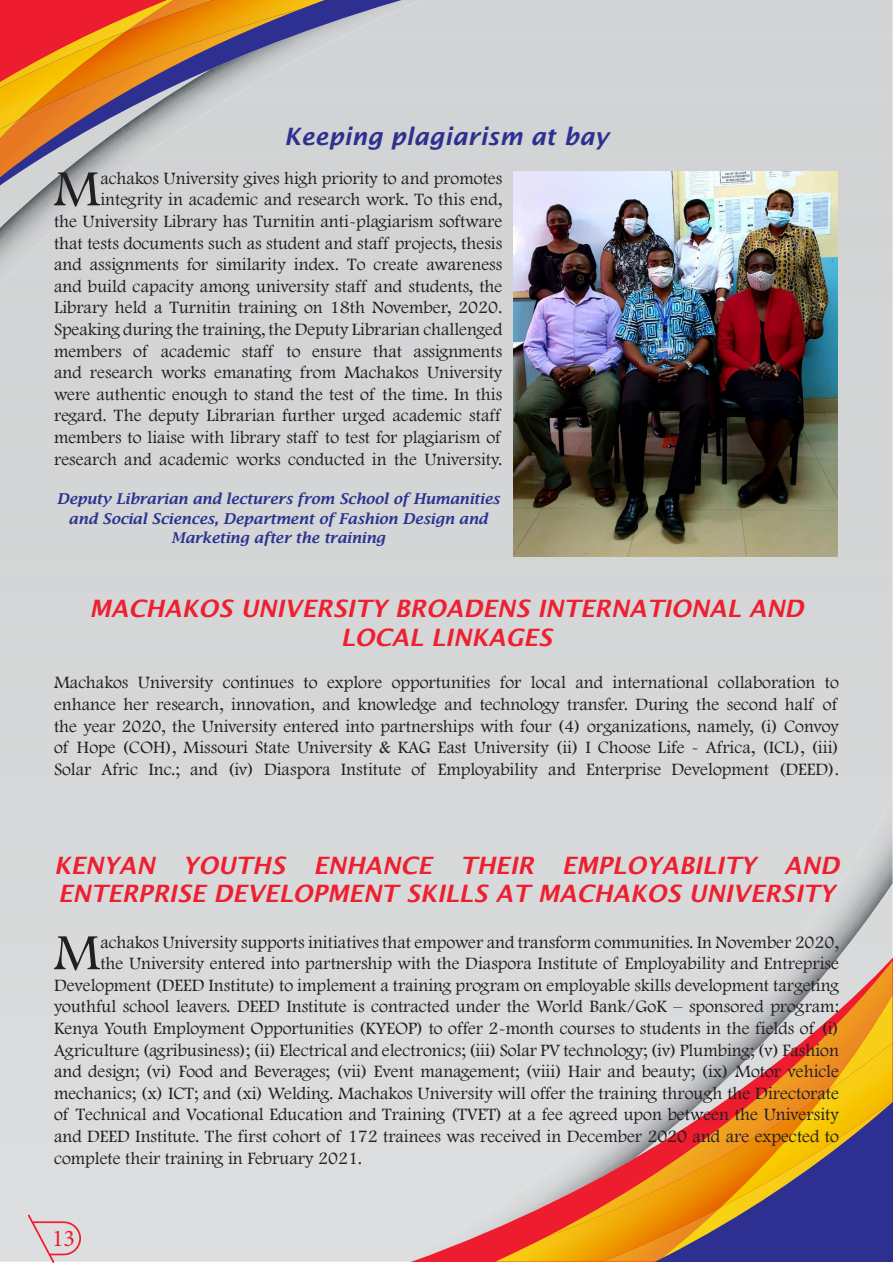
<style>
.page{position:relative;width:893px;height:1263px;background:#fff}
.page>*{position:absolute;margin:0;border:0;box-sizing:border-box;transform-origin:0 0}
.Paragraph_Style_1{font:52.65px "Footlight MT Light";color:#231f20}
.headind1{font:italic 600 24px/28.8px "Lucida Sans";color:#ee1f2f;text-align:center}
.headind1-2{font:italic 600 24px "Lucida Sans";color:#2e3091}
.t1{font:24px "Minion Pro";color:#ee1f2f}
.Paragraph_Style_1-2{font:18px/21.6px "Footlight MT Light";color:#231f20;text-align:right}
.t2{font:italic 600 15px/19.5px "Lucida Bright";color:#2a348f;text-align:center}
</style>
<div class="page">
<div style="left:0;top:269px;width:421px;height:15px;background:#d2d3d5"></div>
<div style="left:0;top:0;width:560px;height:269px;background:#d1d3d4"></div>
<svg style="left:0;top:0;width:355px;height:243px;background:#c7a793"></svg>
<div style="left:402px;top:798px;width:490px;height:95px;background:#d7d8d9"></div>
<div style="left:285px;top:893px;width:607px;height:369px;background:#dadbdc"></div>
<img style="left:475px;top:1238px;width:16px;height:24px">
<svg style="left:491px;top:927px;width:401px;height:335px;background:#c7a791"></svg>
<svg style="left:28px;top:1214px;width:53px;height:49px;background:#dfcbce"></svg>
<img style="left:513px;top:171px;width:325px;height:385px">
<p class="headind1-2" style="left:284px;top:123px;width:326px">Keeping plagiarism at bay</p>
<p class="Paragraph_Style_1-2" style="left:54px;top:167px;width:450px">achakos University gives high priority to and promotes integrity in academic and research work. To this end,<br>the University Library has Turnitin anti-plagiarism software that tests documents such as student and staff projects, thesis and assignments for similarity index. To create awareness and build capacity among university staff and students, the Library held a Turnitin training on 18th November, 2020.<br>Speaking during the training, the Deputy Librarian challenged members of academic staff to ensure that assignments and research works emanating from Machakos University were authentic enough to stand the test of the time. In this regard. The deputy Librarian further urged academic staff members to liaise with library staff to test for plagiarism of research and academic works conducted in the University.</p>
<p class="Paragraph_Style_1" style="left:54px;top:157px;width:48px">M</p>
<p class="t2" style="left:57px;top:489px;width:445px">Deputy Librarian and lecturers from School of Humanities and Social Sciences, Department of Fashion Design and</p>
<p class="t2" style="left:171px;top:528px;width:216px">Marketing after the training</p>
<p class="headind1" style="left:89px;top:594px;width:715px">MACHAKOS UNIVERSITY BROADENS INTERNATIONAL AND<br>LOCAL LINKAGES</p>
<p class="Paragraph_Style_1-2" style="left:54px;top:671px;width:786px;text-align:justify">Machakos University continues to explore opportunities for local and international collaboration to enhance her research, innovation, and knowledge and technology transfer. During the second half of the year 2020, the University entered into partnerships with four (4) organizations, namely, (i) Convoy of Hope (COH), Missouri State University &amp; KAG East University (ii) I Choose Life - Africa, (ICL), (iii)<br>Solar Afric Inc.; and (iv) Diaspora Institute of Employability and Enterprise Development (DEED).</p>
<p class="headind1" style="left:54px;top:850px;width:786px;text-align:left">KENYAN YOUTHS ENHANCE THEIR EMPLOYABILITY AND<br>ENTERPRISE DEVELOPMENT SKILLS AT MACHAKOS UNIVERSITY</p>
<p class="Paragraph_Style_1" style="left:54px;top:921px;width:48px">M</p>
<p class="Paragraph_Style_1-2" style="left:100px;top:931px;width:740px">achakos University supports initiatives that empower and transform communities. In November 2020,</p>
<p class="Paragraph_Style_1-2" style="left:100px;top:952px;width:740px">the University entered into partnership with the Diaspora Institute of Employability and Entreprise</p>
<p class="Paragraph_Style_1-2" style="left:54px;top:974px;width:786px">Development (DEED Institute) to implement a training program on employable skills development targeting</p>
<p class="Paragraph_Style_1-2" style="left:54px;top:995px;width:786px">youthful school leavers. DEED Institute is contracted under the World Bank/GoK – sponsored program:</p>
<p class="Paragraph_Style_1-2" style="left:54px;top:1017px;width:786px">Kenya Youth Employment Opportunities (KYEOP) to offer 2-month courses to students in the fields of (i)</p>
<p class="Paragraph_Style_1-2" style="left:54px;top:1039px;width:786px">Agriculture (agribusiness); (ii) Electrical and electronics; (iii) Solar PV technology; (iv) Plumbing; (v) Fashion</p>
<p class="Paragraph_Style_1-2" style="left:54px;top:1060px;width:786px">and design; (vi) Food and Beverages; (vii) Event management; (viii) Hair and beauty; (ix) Motor vehicle</p>
<p class="Paragraph_Style_1-2" style="left:54px;top:1082px;width:786px">mechanics; (x) ICT; and (xi) Welding. Machakos University will offer the training through the Directorate</p>
<p class="Paragraph_Style_1-2" style="left:54px;top:1103px;width:786px">of Technical and Vocational Education and Training (TVET) at a fee agreed upon between the University</p>
<p class="Paragraph_Style_1-2" style="left:54px;top:1125px;width:786px">and DEED Institute. The first cohort of 172 trainees was received in December 2020 and are expected to</p>
<p class="Paragraph_Style_1-2" style="left:54px;top:1147px;width:310px">complete their training in February 2021.</p>
<h2 class="t1" style="left:52px;top:1222px;width:25px">13</h2>
</div>
